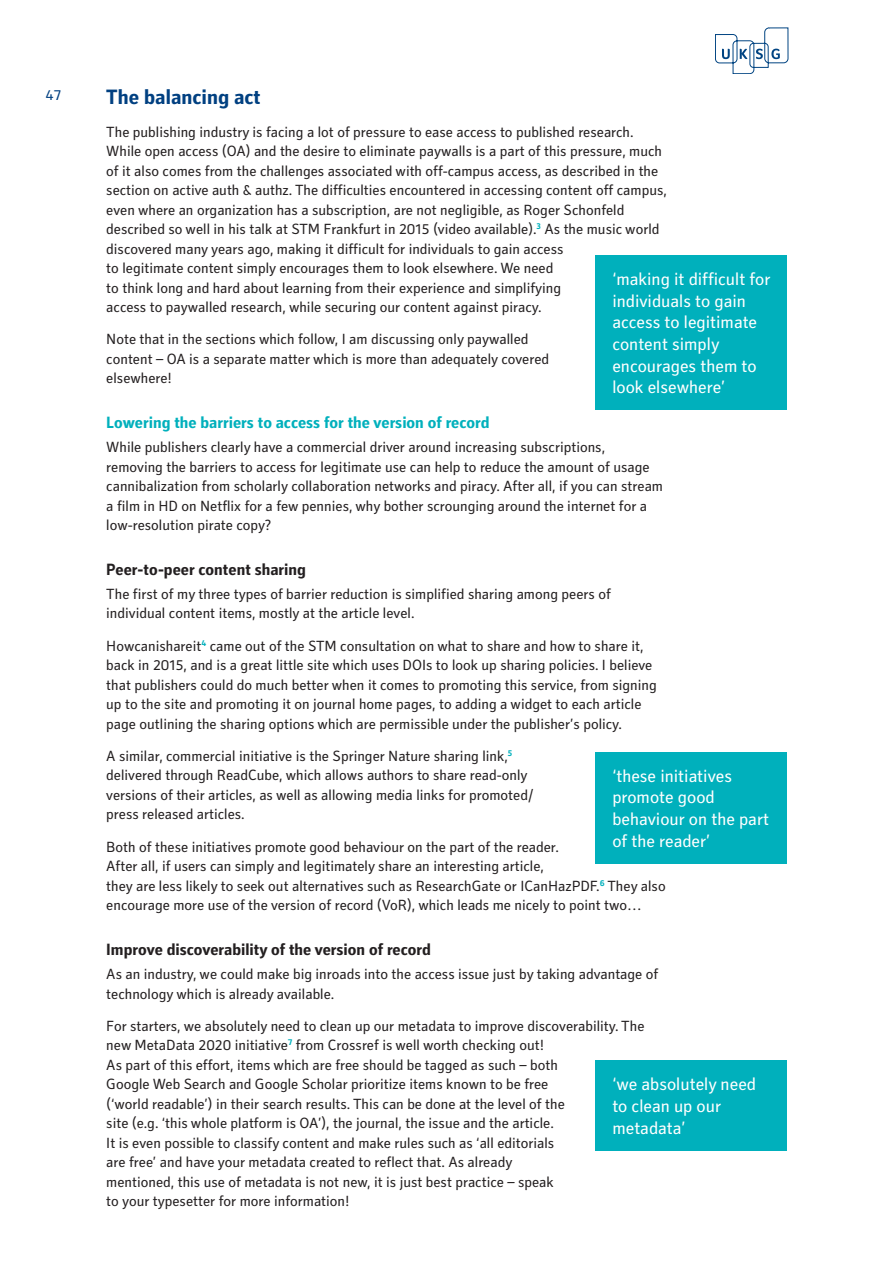
<style>
.page{position:relative;width:893px;height:1263px;background:#fff}
.page>*{position:absolute;margin:0;border:0;box-sizing:border-box;transform-origin:0 0}
.A-Style_Heading{font:700 21px "Secca Std";color:#014081}
.Stand_out_quote{font:18px/21.6px "Secca Std";color:#fff}
.C-Style_Heading{font:700 16.5px "Secca Std";color:#231f20}
.B-Style_Heading{font:700 16.5px "Secca Std";color:#00b0bc}
.Body{font:15px/19.5px "Secca Std";color:#231f20}
.t1{font:15px "Secca Std";color:#014081}
</style>
<div class="page">
<svg style="left:715px;top:28px;width:73px;height:46px"></svg>
<div style="left:595px;top:255px;width:192px;height:155px;background:#00b0bc"></div>
<div style="left:595px;top:752px;width:192px;height:111px;background:#00b0bc"></div>
<div style="left:595px;top:1061px;width:192px;height:90px;background:#00b0bc"></div>
<p class="t1" style="left:46px;top:87px;width:17px">47</p>
<p class="A-Style_Heading" style="left:106px;top:85px;width:156px">The balancing act</p>
<p class="Body" style="left:106px;top:122px;width:562px">The publishing industry is facing a lot of pressure to ease access to published research.<br>While open access (OA) and the desire to eliminate paywalls is a part of this pressure, much of it also comes from the challenges associated with off-campus access, as described in the section on active auth &amp; authz. The difficulties encountered in accessing content off campus, even where an organization has a subscription, are not negligible, as Roger Schonfeld described so well in his talk at STM Frankfurt in 2015 (video available).<sup>3</sup> As the music world discovered many years ago, making it difficult for individuals to gain access<br>to legitimate content simply encourages them to look elsewhere. We need<br>to think long and hard about learning from their experience and simplifying<br>access to paywalled research, while securing our content against piracy.</p>
<p class="Body" style="left:106px;top:330px;width:444px">Note that in the sections which follow, I am discussing only paywalled content – OA is a separate matter which is more than adequately covered elsewhere!</p>
<p class="B-Style_Heading" style="left:106px;top:413px;width:385px">Lowering the barriers to access for the version of record</p>
<p class="Body" style="left:106px;top:438px;width:558px">While publishers clearly have a commercial driver around increasing subscriptions, removing the barriers to access for legitimate use can help to reduce the amount of usage cannibalization from scholarly collaboration networks and piracy. After all, if you can stream a film in HD on Netflix for a few pennies, why bother scrounging around the internet for a low-resolution pirate copy?</p>
<p class="C-Style_Heading" style="left:106px;top:560px;width:201px">Peer-to-peer content sharing</p>
<p class="Body" style="left:106px;top:585px;width:506px">The first of my three types of barrier reduction is simplified sharing among peers of individual content items, mostly at the article level.</p>
<p class="Body" style="left:106px;top:636px;width:552px">Howcanishareit<sup>4</sup> came out of the STM consultation on what to share and how to share it, back in 2015, and is a great little site which uses DOIs to look up sharing policies. I believe that publishers could do much better when it comes to promoting this service, from signing up to the site and promoting it on journal home pages, to adding a widget to each article page outlining the sharing options which are permissible under the publisher’s policy.</p>
<p class="Body" style="left:106px;top:747px;width:429px">A similar, commercial initiative is the Springer Nature sharing link,<sup>5 </sup>delivered through ReadCube, which allows authors to share read-only versions of their articles, as well as allowing media links for promoted/ press released articles.</p>
<p class="Body" style="left:106px;top:837px;width:561px">Both of these initiatives promote good behaviour on the part of the reader.<br>After all, if users can simply and legitimately share an interesting article,<br>they are less likely to seek out alternatives such as ResearchGate or ICanHazPDF.<sup>6</sup> They also encourage more use of the version of record (VoR), which leads me nicely to point two…</p>
<p class="C-Style_Heading" style="left:106px;top:940px;width:326px">Improve discoverability of the version of record</p>
<p class="Body" style="left:106px;top:965px;width:554px">As an industry, we could make big inroads into the access issue just by taking advantage of technology which is already available.</p>
<p class="Body" style="left:106px;top:1016px;width:540px">For starters, we absolutely need to clean up our metadata to improve discoverability. The new MetaData 2020 initiative<sup>7</sup> from Crossref is well worth checking out!<br>As part of this effort, items which are free should be tagged as such – both<br>Google Web Search and Google Scholar prioritize items known to be free<br>(‘world readable’) in their search results. This can be done at the level of the<br>site (e.g. ‘this whole platform is OA’), the journal, the issue and the article.<br>It is even possible to classify content and make rules such as ‘all editorials<br>are free’ and have your metadata created to reflect that. As already<br>mentioned, this use of metadata is not new, it is just best practice – speak<br>to your typesetter for more information!</p>
<p class="Stand_out_quote" style="left:612px;top:269px;width:160px">‘making it difficult for individuals to gain access to legitimate content simply encourages them to look elsewhere’</p>
<p class="Stand_out_quote" style="left:612px;top:765px;width:158px">‘these initiatives promote good behaviour on the part of the reader’</p>
<p class="Stand_out_quote" style="left:612px;top:1074px;width:145px">‘we absolutely need to clean up our metadata’</p>
</div>
